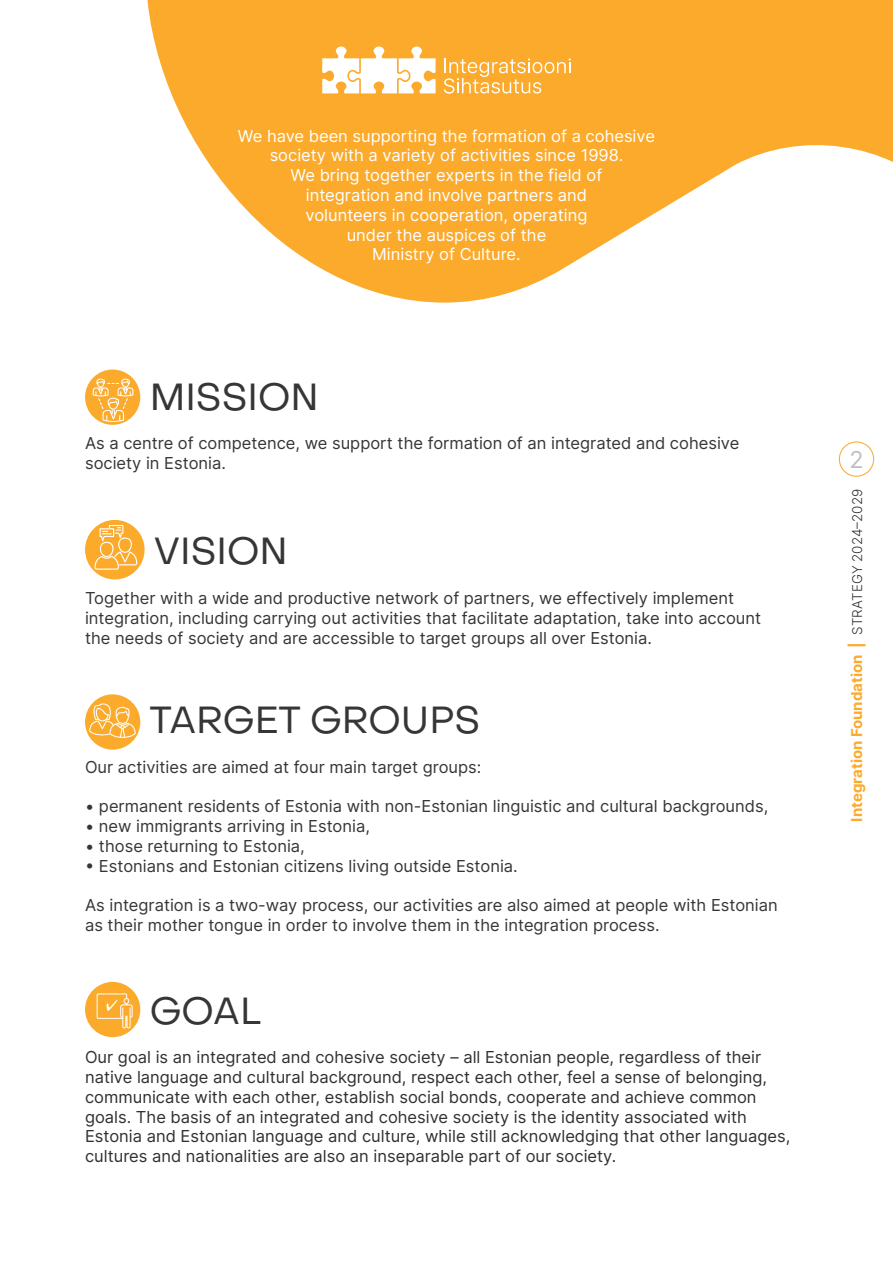
<style>
.page{position:relative;width:893px;height:1263px;background:#fff}
.page>*{position:absolute;margin:0;border:0;box-sizing:border-box;transform-origin:0 0}
.t1{font:37.5px "PP Object Sans";color:#363636}
.t2{font:23.4px "Inter";color:#c1bebe}
.t3{font:16.5px/19.8px "Inter";color:#363636}
.t4{font:16.5px/19.8px "Inter";color:#30302f}
.t5{font:16.5px/19.8px "Inter";color:#fff;text-align:center}
.t6{font:700 15px "Inter";color:#fbaa2c}
.s1{font-weight:300;font-size:13.5px;color:#30302f}
</style>
<div class="page">
<div style="left:85px;top:369px;width:55px;height:56px;background:#fbaa2c;border-radius:50%"></div>
<svg style="left:93px;top:378px;width:40px;height:44px"></svg>
<div style="left:85px;top:520px;width:60px;height:59px;background:#fbaa2c;border-radius:50%"></div>
<svg style="left:94px;top:525px;width:43px;height:45px"></svg>
<div style="left:85px;top:694px;width:55px;height:56px;background:#fbaa2c;border-radius:50%"></div>
<svg style="left:89px;top:703px;width:47px;height:35px"></svg>
<div style="left:85px;top:982px;width:55px;height:55px;background:#fbaa2c;border-radius:50%"></div>
<svg style="left:97px;top:982px;width:36px;height:46px"></svg>
<svg style="left:147px;top:0;width:746px;height:303px;fill:#fbaa2c"></svg>
<svg style="left:444px;top:58px;width:127px;height:36px"></svg>
<svg style="left:322px;top:46px;width:114px;height:47px"></svg>
<div style="left:839px;top:441px;width:35px;height:36px;border:1px solid #fbaa2c;border-radius:50%"></div>
<p class="t5" style="left:238px;top:125px;width:419px">We have been supporting the formation of a cohesive society with a variety of activities since 1998.<br>We bring together experts in the field of<br>integration and involve partners and<br>volunteers in cooperation, operating<br>under the auspices of the<br>Ministry of Culture.</p>
<h1 class="t1" style="left:150px;top:374px;width:171px">MISSION</h1>
<p class="t3" style="left:85px;top:433px;width:656px">As a centre of competence, we support the formation of an integrated and cohesive society in Estonia.</p>
<h1 class="t1" style="left:154px;top:529px;width:135px">VISION</h1>
<p class="t3" style="left:85px;top:588px;width:678px">Together with a wide and productive network of partners, we effectively implement integration, including carrying out activities that facilitate adaptation, take into account the needs of society and are accessible to target groups all over Estonia.</p>
<h1 class="t1" style="left:150px;top:697px;width:332px">TARGET GROUPS</h1>
<p class="t3" style="left:85px;top:756px;width:398px">Our activities are aimed at four main target groups:</p>
<p class="t3" style="left:85px;top:796px;width:685px">• permanent residents of Estonia with non-Estonian linguistic and cultural backgrounds,</p>
<p class="t3" style="left:85px;top:816px;width:286px">• new immigrants arriving in Estonia,</p>
<p class="t3" style="left:85px;top:836px;width:221px">• those returning to Estonia,</p>
<p class="t3" style="left:85px;top:855px;width:434px">• Estonians and Estonian citizens living outside Estonia.</p>
<p class="t3" style="left:85px;top:895px;width:694px">As integration is a two-way process, our activities are also aimed at people with Estonian as their mother tongue in order to involve them in the integration process.</p>
<h1 class="t1" style="left:150px;top:988px;width:113px">GOAL</h1>
<p class="t4" style="left:85px;top:1047px;width:707px">Our goal is an integrated and cohesive society – all Estonian people, regardless of their native language and cultural background, respect each other, feel a sense of belonging, communicate with each other, establish social bonds, cooperate and achieve common goals. The basis of an integrated and cohesive society is the identity associated with Estonia and Estonian language and culture, while still acknowledging that other languages, cultures and nationalities are also an inseparable part of our society.</p>
<h2 class="t2" style="left:849px;top:442px;width:16px">2</h2>
<p class="t6" style="left:846px;top:821px;width:334px;rotate:-90deg">Integration Foundation | <span class="s1">STRATEGY 2024–2029</span></p>
</div>
